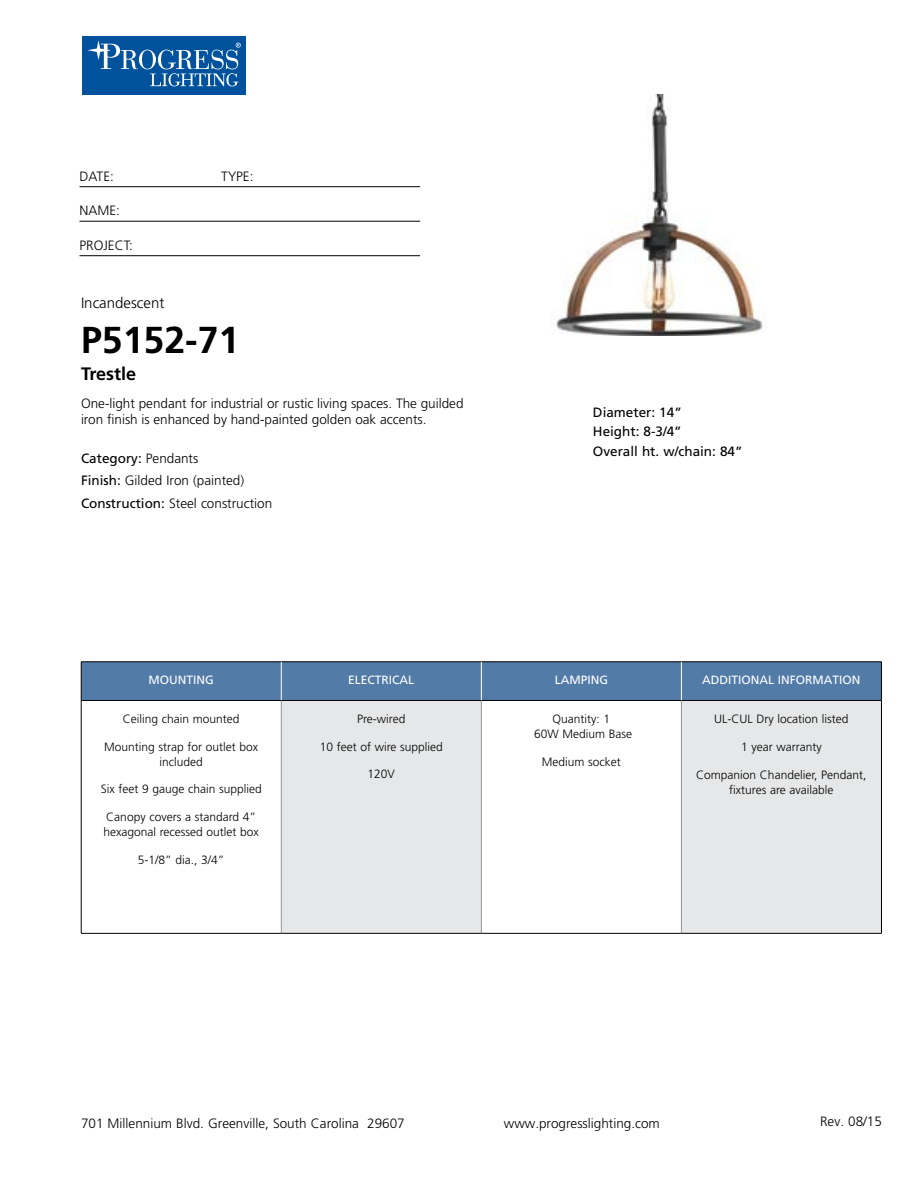
<style>
.page{position:relative;width:918px;height:1188px;background:#fff}
.page>*{position:absolute;margin:0;border:0;box-sizing:border-box;transform-origin:0 0}
.t1{font:700 37.5px "Frutiger LT Std";color:#000}
.t2{font:700 18px "Frutiger LT Std";color:#000}
.t3{font:300 15px "Frutiger LT Std";color:#000}
.t4{font:300 13.5px/22.5px "Frutiger LT Std";color:#000}
.t5{font:13.5px/19.5px "Frutiger LT Std";color:#000}
.t6{font:300 12px/15px "Frutiger LT Std";color:#000;text-align:center}
.t7{font:12px "Frutiger LT Std";color:#fff}
.s1{font-weight:400}
</style>
<div class="page">
<div style="left:82px;top:36px;width:164px;height:59px;background:#00529c"></div>
<svg style="left:139px;top:50px;width:17px;height:19px"></svg>
<div style="left:142px;top:50px;width:11px;height:19px;background:#00529c;border-radius:50%"></div>
<svg style="left:87px;top:40px;width:51px;height:29px"></svg>
<svg style="left:150px;top:43px;width:91px;height:43px"></svg>
<hr style="left:80px;top:186px;width:340px;height:1px;background:#000">
<hr style="left:80px;top:221px;width:340px;height:1px;background:#000">
<hr style="left:80px;top:255px;width:340px;height:1px;background:#000">
<div style="left:82px;top:663px;width:799px;height:37px;background:#527ba8"></div>
<div style="left:281px;top:700px;width:200px;height:233px;background:#e6e7e8"></div>
<div style="left:681px;top:700px;width:200px;height:233px;background:#e6e7e8"></div>
<hr style="left:281px;top:701px;width:1px;height:232px;background:#939598">
<hr style="left:481px;top:701px;width:1px;height:232px;background:#939598">
<hr style="left:681px;top:701px;width:1px;height:232px;background:#939598">
<hr style="left:81px;top:700px;width:200px;height:1px;background:#000">
<hr style="left:281px;top:700px;width:200px;height:1px;background:#000">
<hr style="left:481px;top:700px;width:200px;height:1px;background:#000">
<hr style="left:681px;top:700px;width:200px;height:1px;background:#000">
<hr style="left:81px;top:933px;width:200px;height:1px;background:#000">
<hr style="left:281px;top:933px;width:200px;height:1px;background:#000">
<hr style="left:481px;top:933px;width:200px;height:1px;background:#000">
<hr style="left:681px;top:933px;width:201px;height:1px;background:#000">
<hr style="left:81px;top:662px;width:200px;height:1px;background:#000">
<hr style="left:81px;top:662px;width:1px;height:38px;background:#000">
<hr style="left:281px;top:662px;width:200px;height:1px;background:#000">
<hr style="left:481px;top:662px;width:200px;height:1px;background:#000">
<hr style="left:681px;top:662px;width:201px;height:1px;background:#000">
<hr style="left:881px;top:662px;width:1px;height:38px;background:#000">
<hr style="left:81px;top:700px;width:1px;height:233px;background:#000">
<hr style="left:881px;top:700px;width:1px;height:233px;background:#000">
<hr style="left:281px;top:662px;width:1px;height:38px;background:#fff">
<hr style="left:681px;top:662px;width:1px;height:38px;background:#fff">
<hr style="left:481px;top:662px;width:1px;height:38px;background:#fff">
<img style="left:556px;top:95px;width:207px;height:240px">
<p class="t4" style="left:80px;top:166px;width:36px">DATE:</p>
<p class="t4" style="left:221px;top:166px;width:34px">TYPE:</p>
<p class="t4" style="left:80px;top:201px;width:42px">NAME:</p>
<p class="t4" style="left:80px;top:235px;width:55px">PROJECT:</p>
<p class="t3" style="left:81px;top:296px;width:85px">Incandescent</p>
<h1 class="t1" style="left:81px;top:318px;width:160px">P5152-71</h1>
<h2 class="t2" style="left:81px;top:363px;width:57px">Trestle</h2>
<p class="t4" style="left:81px;top:396px;width:384px;line-height:16.2px">One-light pendant for industrial or rustic living spaces. The guilded iron finish is enhanced by hand-painted golden oak accents.</p>
<p class="t4" style="left:81px;top:448px;width:193px"><span class="s1">Category:</span> Pendants<br><span class="s1">Finish:</span> Gilded Iron (painted)<br><span class="s1">Construction:</span> Steel construction</p>
<p class="t5" style="left:593px;top:403px;width:151px">Diameter: 14”<br>Height: 8-3/4”<br>Overall ht. w/chain: 84”</p>
<p class="t7" style="left:149px;top:675px;width:67px">MOUNTING</p>
<p class="t7" style="left:348px;top:675px;width:68px">ELECTRICAL</p>
<p class="t7" style="left:555px;top:675px;width:55px">LAMPING</p>
<p class="t7" style="left:702px;top:675px;width:160px">ADDITIONAL INFORMATION</p>
<p class="t6" style="left:123px;top:712px;width:118px">Ceiling chain mounted</p>
<p class="t6" style="left:104px;top:740px;width:156px">Mounting strap for outlet box included</p>
<p class="t6" style="left:101px;top:783px;width:163px">Six feet 9 gauge chain supplied</p>
<p class="t6" style="left:103px;top:810px;width:157px;text-align:left">Canopy covers a standard 4” hexagonal recessed outlet box</p>
<p class="t6" style="left:138px;top:853px;width:88px">5-1/8” dia., 3/4”</p>
<p class="t6" style="left:357px;top:712px;width:50px">Pre-wired</p>
<p class="t6" style="left:320px;top:740px;width:125px">10 feet of wire supplied</p>
<p class="t6" style="left:368px;top:768px;width:29px">120V</p>
<p class="t6" style="left:714px;top:712px;width:136px">UL-CUL Dry location listed</p>
<p class="t6" style="left:741px;top:740px;width:82px">1 year warranty</p>
<p class="t6" style="left:696px;top:768px;width:172px">Companion Chandelier, Pendant, fixtures are available</p>
<p class="t6" style="left:534px;top:712px;width:100px">Quantity: 1<br>60W Medium Base</p>
<p class="t6" style="left:542px;top:755px;width:81px">Medium socket</p>
<p class="t4" style="left:81px;top:1113px;width:325px">701 Millennium Blvd. Greenville, South Carolina 29607</p>
<p class="t4" style="left:504px;top:1113px;width:158px">www.progresslighting.com</p>
<p class="t4" style="left:820px;top:1111px;width:63px">Rev. 08/15</p>
</div>
